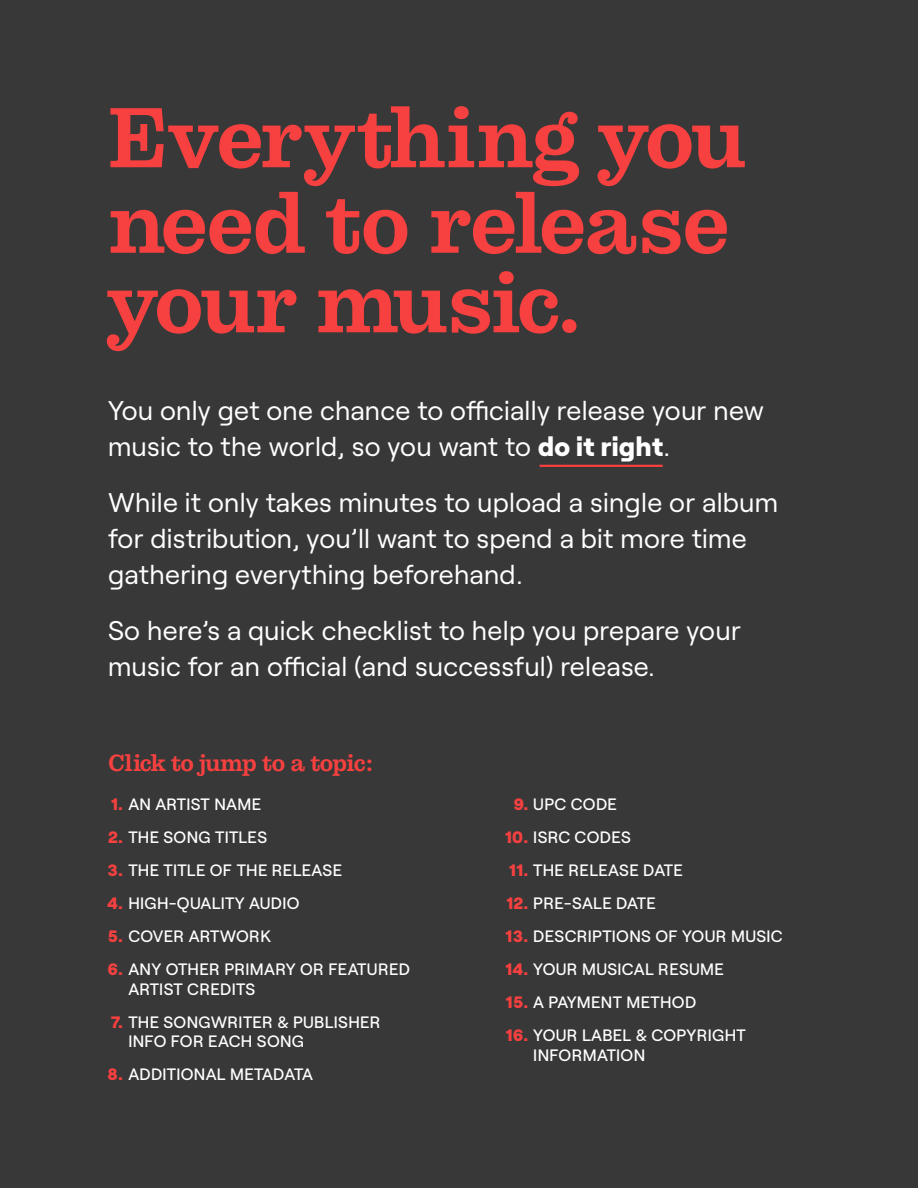
<style>
.page{position:relative;width:918px;height:1188px;background:#383838}
.page>*{position:absolute;margin:0;border:0;box-sizing:border-box;transform-origin:0 0}
.t1{font:500 87px/82.5px "Pulpo";letter-spacing:-.04em;color:#f74040}
.t2{font:27px/36px "Roobert";letter-spacing:.01em;color:#fff}
.t3{font:500 24px "Pulpo";letter-spacing:-.06em;color:#f74040}
.t4{font:500 16.5px/19.5px "Roobert";letter-spacing:.02em;color:#fff}
.s1{font-weight:800}
.s2{font-weight:800;color:#f74040}
</style>
<div class="page">
<hr style="left:540px;top:465px;width:123px;height:2px;background:#f74040">
<h1 class="t1" style="left:108px;top:97px;width:641px">Everything you need to release your music.</h1>
<h2 class="t2" style="left:108px;top:390px;width:657px">You only get one chance to officially release your new music to the world, so you want to <span class="s1">do it right</span>.</h2>
<h2 class="t2" style="left:108px;top:483px;width:672px">While it only takes minutes to upload a single or album for distribution, you’ll want to spend a bit more time gathering everything beforehand.</h2>
<h2 class="t2" style="left:108px;top:611px;width:634px">So here’s a quick checklist to help you prepare your music for an official (and successful) release.</h2>
<h3 class="t3" style="left:108px;top:749px;width:266px">Click to jump to a topic:</h3>
<p class="t4" style="left:111px;top:793px;width:152px"><span class="s2">1.</span> AN ARTIST NAME</p>
<p class="t4" style="left:108px;top:826px;width:160px"><span class="s2">2.</span> THE SONG TITLES</p>
<p class="t4" style="left:108px;top:859px;width:236px"><span class="s2">3.</span> THE TITLE OF THE RELEASE</p>
<p class="t4" style="left:107px;top:892px;width:194px"><span class="s2">4.</span> HIGH-QUALITY AUDIO</p>
<p class="t4" style="left:108px;top:925px;width:165px"><span class="s2">5.</span> COVER ARTWORK</p>
<p class="t4" style="left:128px;top:958px;width:283px;text-indent:-21px"><span class="s2">6.</span> ANY OTHER PRIMARY OR FEATURED<br>ARTIST CREDITS</p>
<p class="t4" style="left:128px;top:1011px;width:254px;text-indent:-17px"><span class="s2">7.</span> THE SONGWRITER &amp; PUBLISHER<br>INFO FOR EACH SONG</p>
<p class="t4" style="left:108px;top:1063px;width:207px"><span class="s2">8.</span> ADDITIONAL METADATA</p>
<p class="t4" style="left:513px;top:793px;width:105px"><span class="s2">9.</span> UPC CODE</p>
<p class="t4" style="left:505px;top:826px;width:127px"><span class="s2">10.</span> ISRC CODES</p>
<p class="t4" style="left:509px;top:859px;width:175px"><span class="s2">11.</span> THE RELEASE DATE</p>
<p class="t4" style="left:506px;top:892px;width:151px"><span class="s2">12.</span> PRE-SALE DATE</p>
<p class="t4" style="left:506px;top:925px;width:279px"><span class="s2">13.</span> DESCRIPTIONS OF YOUR MUSIC</p>
<p class="t4" style="left:505px;top:958px;width:220px"><span class="s2">14.</span> YOUR MUSICAL RESUME</p>
<p class="t4" style="left:506px;top:991px;width:192px"><span class="s2">15.</span> A PAYMENT METHOD</p>
<p class="t4" style="left:533px;top:1024px;width:214px;text-indent:-28px"><span class="s2">16.</span> YOUR LABEL &amp; COPYRIGHT<br>INFORMATION</p>
</div>
